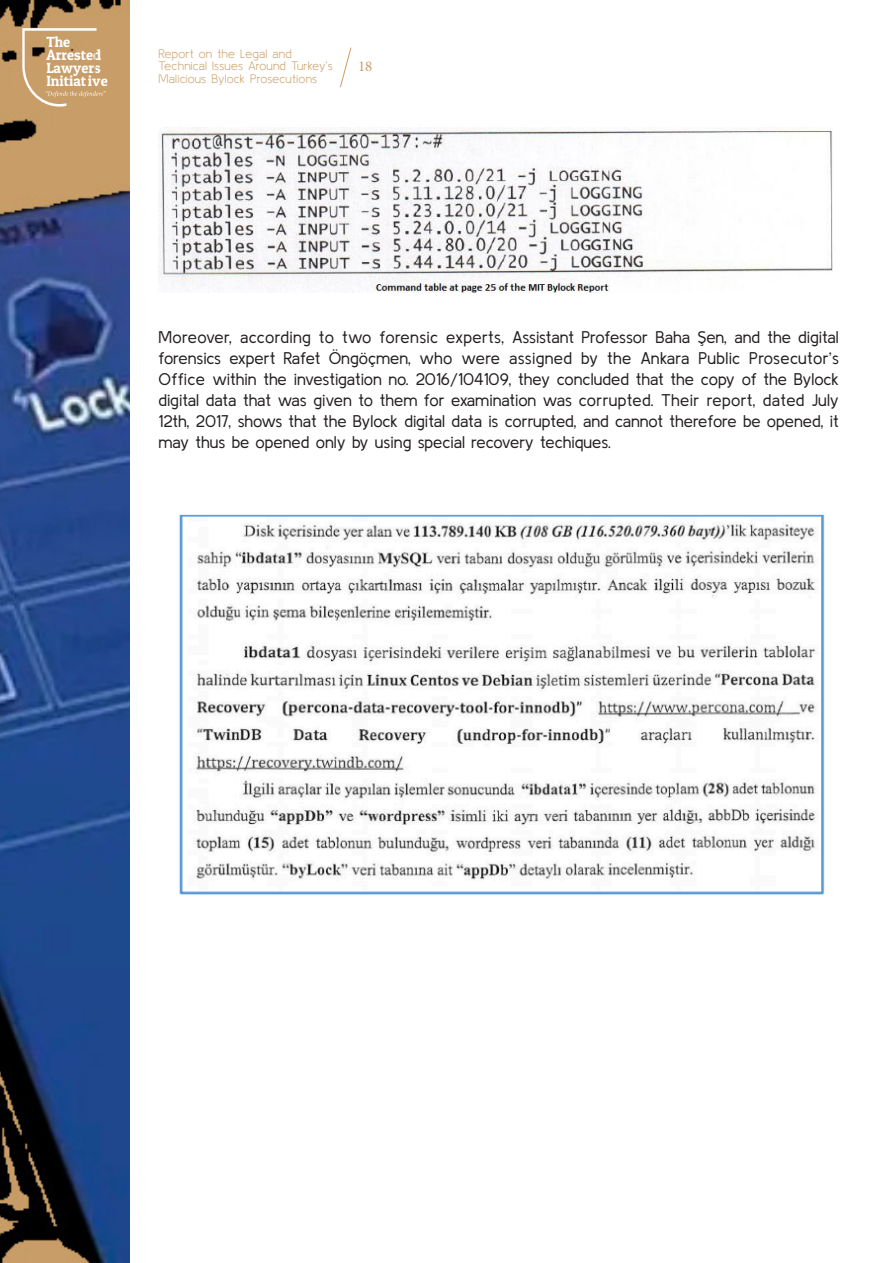
<style>
.page{position:relative;width:893px;height:1263px;background:#fff}
.page>*{position:absolute;margin:0;border:0;box-sizing:border-box;transform-origin:0 0}
.metin{font:16.5px/21px "Kulim Park";color:#231f20;text-align:justify}
.t1{font:15px "Minion Pro";color:#ca9d66}
.t2{font:14.7px/12.9px "Patua One";color:#fff}
.t3{font:200 12.15px/12.1px "Kulim Park";letter-spacing:.02em;color:#ca9d66}
</style>
<div class="page">
<img style="left:0;top:0;width:130px;height:1263px">
<svg style="left:22px;top:28px;width:84px;height:79px;background:#c9a271"></svg>
<hr style="left:95px;top:38px;width:1px;height:39px;background:#ca9d66">
<svg style="left:340px;top:47px;width:12px;height:41px"></svg>
<img style="left:159px;top:128px;width:674px;height:165px">
<img style="left:179px;top:514px;width:646px;height:381px">
<p class="t2" style="left:46px;top:35px;width:63px">The<br>Arrested<br>Lawyers<br>Initiative</p>
<p class="t3" style="left:159px;top:48px;width:176px">Report on the Legal and<br>Technical Issues Around Turkey’s<br>Malicious Bylock Prosecutions</p>
<p class="t1" style="left:358px;top:56px;width:16px">18</p>
<p class="metin" style="left:159px;top:327px;width:682px">Moreover, according to two forensic experts, Assistant Professor Baha Şen, and the digital forensics expert Rafet Öngöçmen, who were assigned by the Ankara Public Prosecutor’s Office within the investigation no. 2016/104109, they concluded that the copy of the Bylock digital data that was given to them for examination was corrupted. Their report, dated July 12th, 2017, shows that the Bylock digital data is corrupted, and cannot therefore be opened, it may thus be opened only by using special recovery techiques.</p>
</div>
